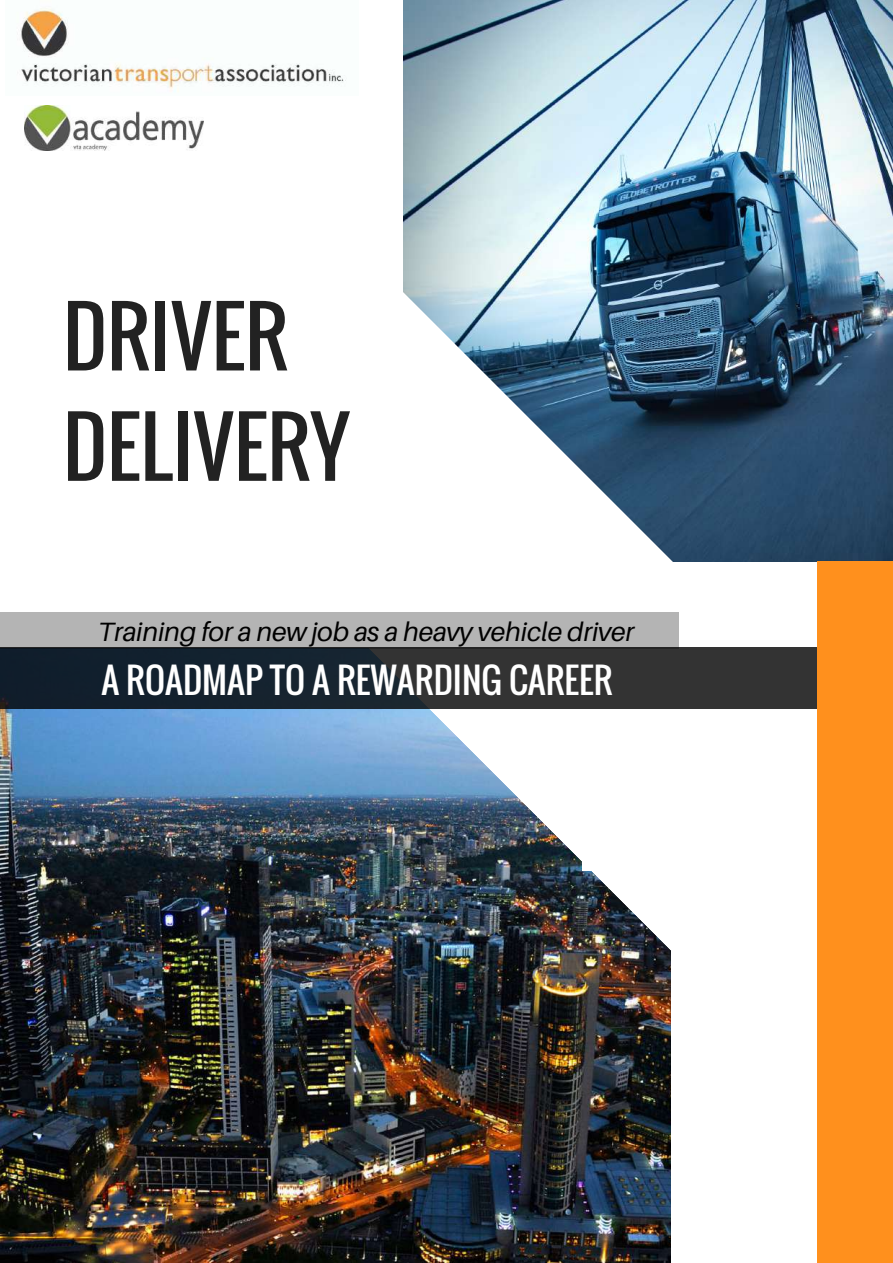
<style>
.page{position:relative;width:893px;height:1263px;background:#fff}
.page>*{position:absolute;margin:0;border:0;box-sizing:border-box;transform-origin:0 0}
.t1{font:79.5px/110.4px "Oswald";color:#222}
.t2{font:34.8px "Oswald";color:#fff}
.t3{font:italic 26.55px "Aileron";color:#000}
</style>
<div class="page">
<img style="left:403px;top:0;width:490px;height:447px">
<img style="left:403px;top:173px;width:428px;height:274px">
<img style="left:21px;top:8px;width:325px;height:84px">
<img style="left:0;top:709px;width:671px;height:554px">
<img style="left:344px;top:447px;width:549px;height:727px">
<div style="left:583px;top:562px;width:310px;height:309px;background:#fff"></div>
<svg style="left:0;top:647px;width:817px;height:62px;background:#232a30"></svg>
<div style="left:671px;top:814px;width:222px;height:449px;background:#fff"></div>
<div style="left:817px;top:561px;width:76px;height:702px;background:#ff901d"></div>
<img style="left:25px;top:106px;width:179px;height:45px">
<div style="left:0;top:613px;width:679px;height:36px;background:#b4b4b4"></div>
<h1 class="t1" style="left:63px;top:279px;width:288px">DRIVER<br>DELIVERY</h1>
<p class="t3" style="left:98px;top:615px;width:538px">Training for a new job as a heavy vehicle driver</p>
<h2 class="t2" style="left:101px;top:653px;width:513px">A ROADMAP TO A REWARDING CAREER</h2>
</div>
